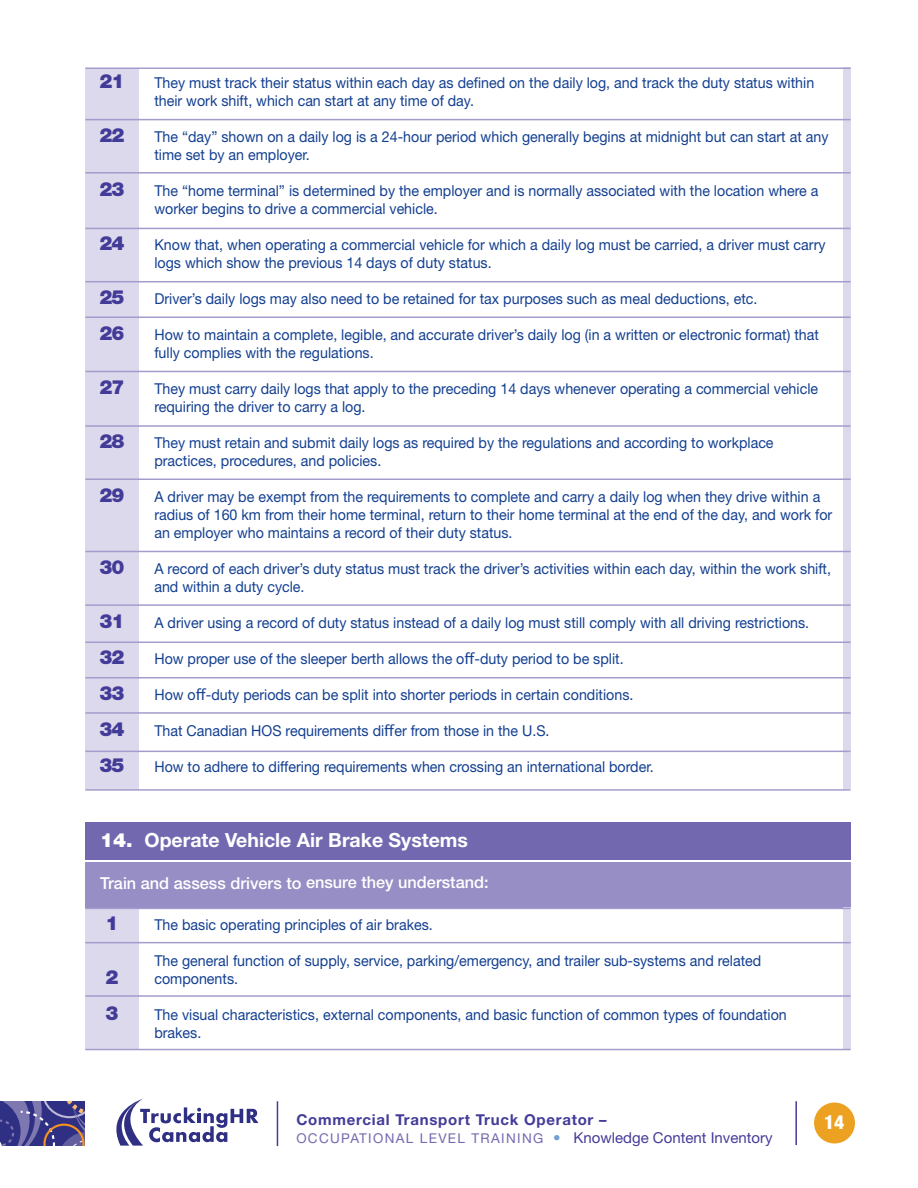
<style>
.page{position:relative;width:918px;height:1188px;background:#fff}
.page>*{position:absolute;margin:0;border:0;box-sizing:border-box;transform-origin:0 0}
.t1{font:900 19.5px/36px "Helvetica Neue LT Std";letter-spacing:-.05em;color:#433b98}
.t2{font:700 19.5px "Helvetica Neue LT Std";color:#fff}
.t3{font:800 condensed 19.5px "Helvetica Neue LT Std";color:#fff}
.t4{font:500 16.5px "Helvetica Neue LT Std";color:#fff}
.t5{font:15px/18px "Helvetica Neue LT Std";color:#133f90;scale:.95 1}
.t6{font:700 15px "Helvetica Neue LT Std";letter-spacing:.05em;color:#433b98}
.t7{font:13.5px "Helvetica Neue LT Std";letter-spacing:.1em;color:#736ab0}
.s1{font-family:"Lucida Grande"}
.s2{font-weight:900}
.s3{font-size:15px;color:#71a0d5}
.s4{font-size:15px;color:#433b98}
</style>
<div class="page">
<svg style="left:116px;top:1099px;width:142px;height:47px"></svg>
<hr style="left:277px;top:1101px;width:1px;height:45px;background:#433b98">
<hr style="left:795px;top:1101px;width:2px;height:44px;background:#433b98">
<div style="left:814px;top:1103px;width:41px;height:40px;background:#eca220;border-radius:50%"></div>
<svg style="left:0;top:1102px;width:84px;height:43px;background:#524c8e"></svg>
<div style="left:85px;top:68px;width:54px;height:721px;background:#dcd9ec"></div>
<div style="left:843px;top:68px;width:8px;height:721px;background:#dcd9ec"></div>
<hr style="left:85px;top:119px;width:765px;height:1px;background:#a49ccc">
<hr style="left:85px;top:68px;width:765px;height:1px;background:#a49ccc">
<hr style="left:85px;top:172px;width:765px;height:2px;background:#a49ccc">
<hr style="left:85px;top:228px;width:765px;height:1px;background:#a49ccc">
<hr style="left:85px;top:281px;width:765px;height:1px;background:#a49ccc">
<hr style="left:85px;top:316px;width:765px;height:2px;background:#a49ccc">
<hr style="left:85px;top:371px;width:765px;height:1px;background:#a49ccc">
<hr style="left:85px;top:425px;width:765px;height:2px;background:#a49ccc">
<hr style="left:85px;top:478px;width:765px;height:2px;background:#a49ccc">
<hr style="left:85px;top:551px;width:765px;height:1px;background:#a49ccc">
<hr style="left:85px;top:604px;width:765px;height:2px;background:#a49ccc">
<hr style="left:85px;top:642px;width:765px;height:1px;background:#a49ccc">
<hr style="left:85px;top:677px;width:765px;height:1px;background:#a49ccc">
<hr style="left:85px;top:712px;width:765px;height:2px;background:#a49ccc">
<hr style="left:85px;top:751px;width:765px;height:1px;background:#a49ccc">
<hr style="left:85px;top:789px;width:765px;height:2px;background:#a49ccc">
<div style="left:85px;top:862px;width:766px;height:46px;background:#968ec4"></div>
<div style="left:85px;top:822px;width:766px;height:38px;background:#7268af"></div>
<div style="left:85px;top:908px;width:54px;height:142px;background:#dcd9ec"></div>
<div style="left:843px;top:908px;width:8px;height:142px;background:#dcd9ec"></div>
<hr style="left:85px;top:942px;width:765px;height:1px;background:#a49ccc">
<hr style="left:85px;top:908px;width:765px;height:1px;background:#a49ccc">
<hr style="left:85px;top:995px;width:765px;height:2px;background:#a49ccc">
<hr style="left:85px;top:1049px;width:765px;height:1px;background:#a49ccc">
<h1 class="t1" style="left:100px;top:65px;width:27px">21</h1>
<h1 class="t1" style="left:100px;top:119px;width:27px">22</h1>
<h1 class="t1" style="left:100px;top:173px;width:27px">23</h1>
<h1 class="t1" style="left:100px;top:227px;width:27px">24</h1>
<h1 class="t1" style="left:100px;top:281px;width:27px">25<br>26</h1>
<h1 class="t1" style="left:100px;top:371px;width:27px">27</h1>
<h1 class="t1" style="left:100px;top:425px;width:27px">28</h1>
<h1 class="t1" style="left:100px;top:479px;width:27px">29</h1>
<h1 class="t1" style="left:100px;top:551px;width:27px">30</h1>
<h1 class="t1" style="left:100px;top:605px;width:27px;text-align:justify">31<br>32<br>33<br>34<br>35</h1>
<p class="t5" style="left:154px;top:75px;width:696px">They must track their status within each day as defined on the daily log, and track the duty status within their work shift, which can start at any time of day.</p>
<p class="t5" style="left:154px;top:129px;width:711px">The “day” shown on a daily log is a 24-hour period which generally begins at midnight but can start at any time set by an employer.</p>
<p class="t5" style="left:154px;top:183px;width:701px">The “home terminal” is determined by the employer and is normally associated with the location where a worker begins to drive a commercial vehicle.</p>
<p class="t5" style="left:154px;top:237px;width:708px">Know that, when operating a commercial vehicle for which a daily log must be carried, a driver must carry logs which show the previous 14 days of duty status.</p>
<p class="t5" style="left:154px;top:291px;width:636px">Driver’s daily logs may also need to be retained for tax purposes such as meal deductions, etc.</p>
<p class="t5" style="left:154px;top:327px;width:701px">How to maintain a complete, legible, and accurate driver’s daily log (in a written or electronic format) that fully complies with the regulations.</p>
<p class="t5" style="left:154px;top:381px;width:700px">They must carry daily logs that apply to the preceding 14 days whenever operating a commercial vehicle requiring the driver to carry a log.</p>
<p class="t5" style="left:154px;top:435px;width:653px">They must retain and submit daily logs as required by the regulations and according to workplace practices, procedures, and policies.</p>
<p class="t5" style="left:154px;top:489px;width:715px">a driver may be exempt from the requirements to complete and carry a daily log when they drive within a radius of 160 km from their home terminal, return to their home terminal at the end of the day, and work for an employer who maintains a record of their duty status.</p>
<p class="t5" style="left:154px;top:561px;width:714px">a record of each driver’s duty status must track the driver’s activities within each day, within the work shift, and within a duty cycle.</p>
<p class="t5" style="left:154px;top:615px;width:691px">a driver using a record of duty status instead of a daily log must still comply with all driving restrictions.</p>
<p class="t5" style="left:154px;top:651px;width:495px">How proper use of the sleeper berth allows the o<span class="s1">ff</span>-duty period to be split.</p>
<p class="t5" style="left:154px;top:687px;width:506px">How o<span class="s1">ff</span>-duty periods can be split into shorter periods in certain conditions.</p>
<p class="t5" style="left:154px;top:723px;width:417px">That Canadian HOS requirements di<span class="s1">ff</span>er from those in the u.S.</p>
<p class="t5" style="left:154px;top:759px;width:527px">How to adhere to differing requirements when crossing an international border.</p>
<h1 class="t2" style="left:100px;top:833px;width:370px"><span class="s2">14.</span> Operate Vehicle Air Brake Systems</h1>
<p class="t4" style="left:100px;top:877px;width:390px">Train and assess drivers to ensure they understand:</p>
<h1 class="t1" style="left:106px;top:906px;width:15px">1</h1>
<h1 class="t1" style="left:106px;top:960px;width:15px">2<br>3</h1>
<p class="t5" style="left:154px;top:917px;width:295px">The basic operating principles of air brakes.</p>
<p class="t5" style="left:154px;top:953px;width:640px">The general function of supply, service, parking/emergency, and trailer sub-systems and related components.</p>
<p class="t5" style="left:154px;top:1007px;width:667px">The visual characteristics, external components, and basic function of common types of foundation brakes.</p>
<p class="t6" style="left:296px;top:1114px;width:312px">Commercial Transport Truck Operator –</p>
<h1 class="t3" style="left:824px;top:1115px;width:22px">14</h1>
<p class="t7" style="left:296px;top:1133px;width:478px">OCCupaTiOnal level Training <span class="s3">•</span> <span class="s4">Knowledge Content inventory</span></p>
</div>
